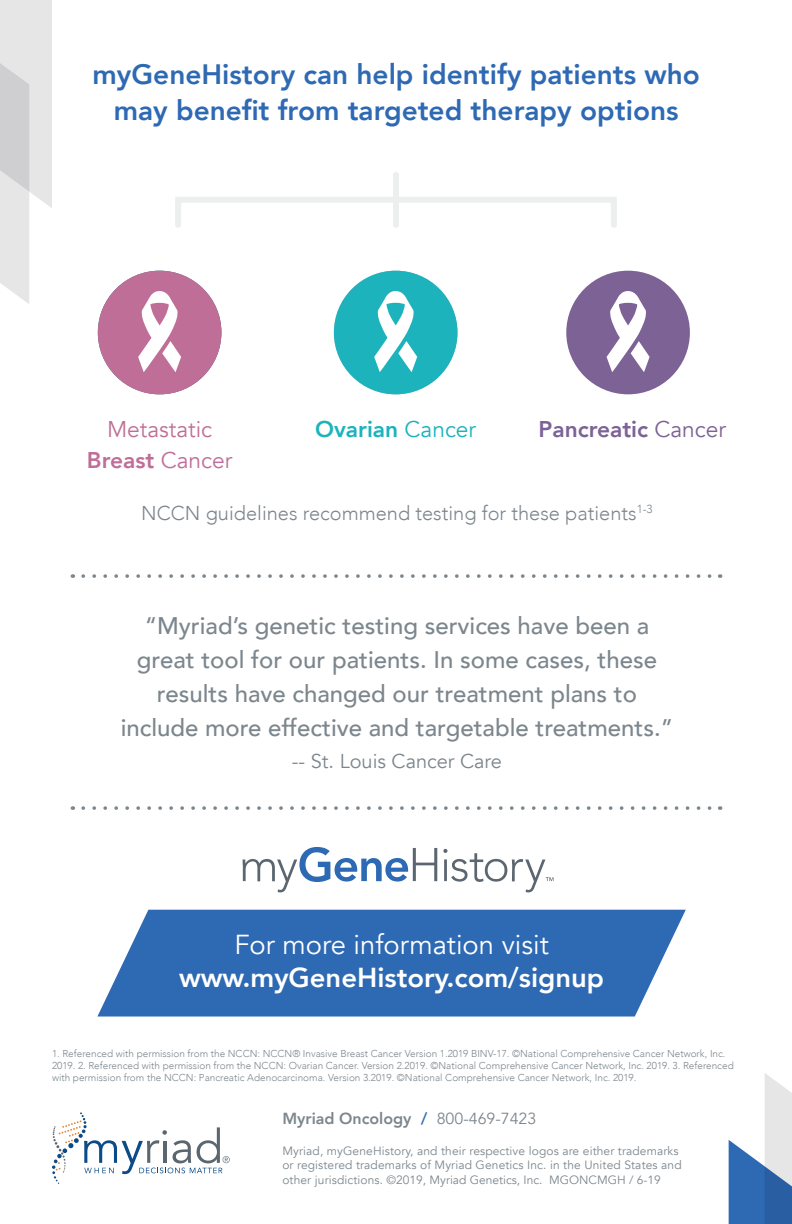
<style>
.page{position:relative;width:792px;height:1224px;background:#fff}
.page>*{position:absolute;margin:0;border:0;box-sizing:border-box;transform-origin:0 0}
.t1{font:800 28px/36px "Avenir";color:#2e69b3;text-align:center}
.t2{font:800 27.4px/32.8px "Avenir";color:#fff;text-align:center}
.t3{font:500 24px/34px "Avenir";color:#7c868d;text-align:center}
.t4{font:800 22.8px "Avenir";color:#7d6296}
.t5{font:800 22.8px "Avenir";color:#1cb3bc}
.t6{font:800 22.8px "Avenir";color:#bf6f97}
.t7{font:22.8px "Avenir";color:#bf6f97}
.t8{font:300 20px "Avenir";color:#7c868d}
.t9{font:20px "Avenir";color:#7c868d}
.t10{font:800 16px "Avenir";color:#7c868d}
.footnotes{font:12px/14.4px "Avenir";letter-spacing:.01em;color:#7c868d}
.t11{font:300 10px/12px "Avenir";color:#7c868d}
.s1{font-weight:400}
.s2{color:#2e69b3}
</style>
<div class="page">
<svg style="left:97px;top:910px;width:589px;height:107px;background:#4176b9"></svg>
<svg style="left:242px;top:847px;width:195px;height:45px"></svg>
<svg style="left:443px;top:849px;width:111px;height:43px"></svg>
<svg style="left:729px;top:1073px;width:63px;height:151px"></svg>
<svg style="left:52px;top:1112px;width:178px;height:72px"></svg>
<div style="left:98px;top:271px;width:123px;height:123px;background:#bf6f97;border-radius:50%"></div>
<svg style="left:138px;top:291px;width:43px;height:81px"></svg>
<div style="left:334px;top:271px;width:124px;height:123px;background:#1cb3bc;border-radius:50%"></div>
<svg style="left:374px;top:291px;width:43px;height:81px"></svg>
<div style="left:566px;top:271px;width:124px;height:123px;background:#7d6296;border-radius:50%"></div>
<svg style="left:607px;top:291px;width:43px;height:81px"></svg>
<div style="left:175px;top:197px;width:442px;height:31px;border:6px solid #edefef"></div>
<div style="left:393px;top:175px;width:6px;height:50px;background:#edefef"></div>
<svg style="left:0;top:0;width:52px;height:304px"></svg>
<svg style="left:83px;top:574px;width:629px;height:4px"></svg>
<svg style="left:83px;top:806px;width:629px;height:4px"></svg>
<p class="t1" style="left:93px;top:56px;width:609px">myGeneHistory can help identify patients who may benefit from targeted therapy options</p>
<p class="t7" style="left:107px;top:416px;width:107px">Metastatic</p>
<p class="t6" style="left:87px;top:442px;width:147px">Breast <span class="s1">Cancer</span></p>
<p class="t5" style="left:315px;top:412px;width:162px">Ovarian <span class="s1">Cancer</span></p>
<p class="t4" style="left:539px;top:412px;width:189px">Pancreatic <span class="s1">Cancer</span></p>
<p class="t8" style="left:141px;top:501px;width:513px">NCCN guidelines recommend testing for these patients<sup>1-3</sup></p>
<p class="t3" style="left:121px;top:607px;width:554px">“Myriad’s genetic testing services have been a great tool for our patients. In some cases, these results have changed our treatment plans to include more effective and targetable treatments.”</p>
<p class="t9" style="left:292px;top:749px;width:212px">-- St. Louis Cancer Care</p>
<p class="t2" style="left:179px;top:928px;width:427px"><span class="s1">For more information visit </span>www.myGeneHistory.com/signup</p>
<p class="t11" style="left:52px;top:1048px;width:683px">1. Referenced with permission from the NCCN: NCCN® Invasive Breast Cancer Version 1.2019 BINV-17. ©National Comprehensive Cancer Network, Inc.<br>2019. 2. Referenced with permission from the NCCN: Ovarian Cancer. Version 2.2019. ©National Comprehensive Cancer Network, Inc. 2019. 3. Referenced with permission from the NCCN: Pancreatic Adenocarcinoma. Version 3.2019. ©National Comprehensive Cancer Network, Inc. 2019.</p>
<p class="t10" style="left:282px;top:1106px;width:255px">Myriad Oncology <span class="s2">/</span> <span class="s1">800-469-7423</span></p>
<p class="footnotes" style="left:282px;top:1144px;width:401px">Myriad, myGeneHistory, and their respective logos are either trademarks or registered trademarks of Myriad Genetics Inc. in the United States and other jurisdictions. ©2019, Myriad Genetics, Inc. MGONCMGH / 6-19</p>
</div>
